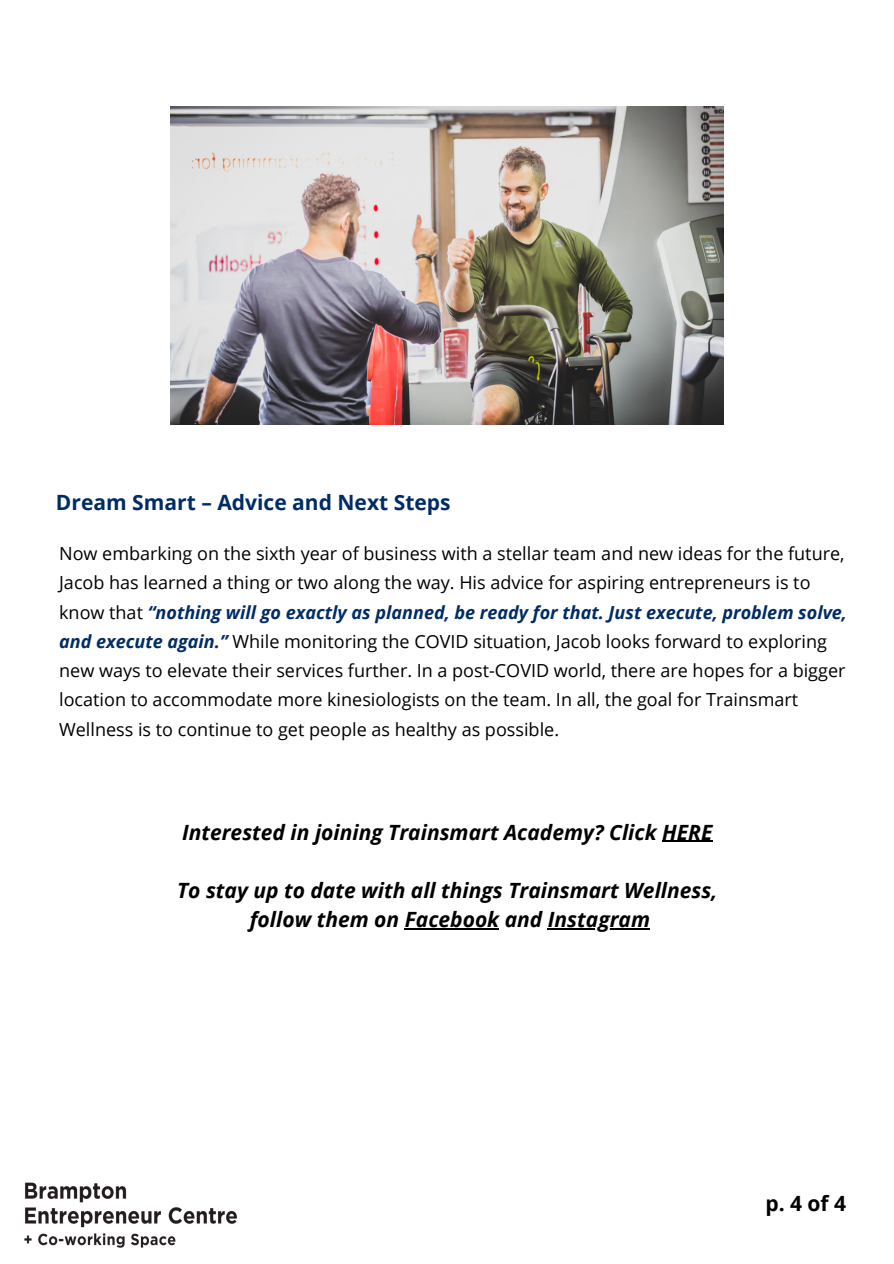
<style>
.page{position:relative;width:894px;height:1264px;background:#fff}
.page>*{position:absolute;margin:0;border:0;box-sizing:border-box;transform-origin:0 0}
.t1{font:italic 700 21px "Open Sans";color:#000}
.t2{font:700 21px "Open Sans";color:#002c65}
.t3{font:700 21px "Open Sans";color:#000}
.t4{font:18px/29.2px "Open Sans";color:#000}
.s1{font-weight:700;font-style:italic;color:#002c65}
</style>
<div class="page">
<img style="left:24px;top:1182px;width:213px;height:66px">
<img style="left:171px;top:106px;width:551px;height:318px">
<hr style="left:662px;top:840px;width:50px;height:1px;background:#000">
<hr style="left:404px;top:928px;width:95px;height:1px;background:#000">
<hr style="left:547px;top:928px;width:103px;height:1px;background:#000">
<p class="t2" style="left:56px;top:487px;width:396px">Dream Smart – Advice and Next Steps</p>
<p class="t4" style="left:59px;top:538px;width:789px">Now embarking on the sixth year of business with a stellar team and new ideas for the future, Jacob has learned a thing or two along the way. His advice for aspiring entrepreneurs is to know that <span class="s1">“nothing will go exactly as planned, be ready for that. Just execute, problem solve, and execute again.”</span> While monitoring the COVID situation, Jacob looks forward to exploring new ways to elevate their services further. In a post-COVID world, there are hopes for a bigger location to accommodate more kinesiologists on the team. In all, the goal for Trainsmart Wellness is to continue to get people as healthy as possible.</p>
<p class="t1" style="left:182px;top:817px;width:531px">Interested in joining Trainsmart Academy? Click HERE</p>
<p class="t1" style="left:177px;top:875px;width:541px">To stay up to date with all things Trainsmart Wellness,</p>
<p class="t1" style="left:250px;top:905px;width:401px">follow them on Facebook and Instagram</p>
<p class="t3" style="left:765px;top:1188px;width:82px">p.4of4</p>
</div>
